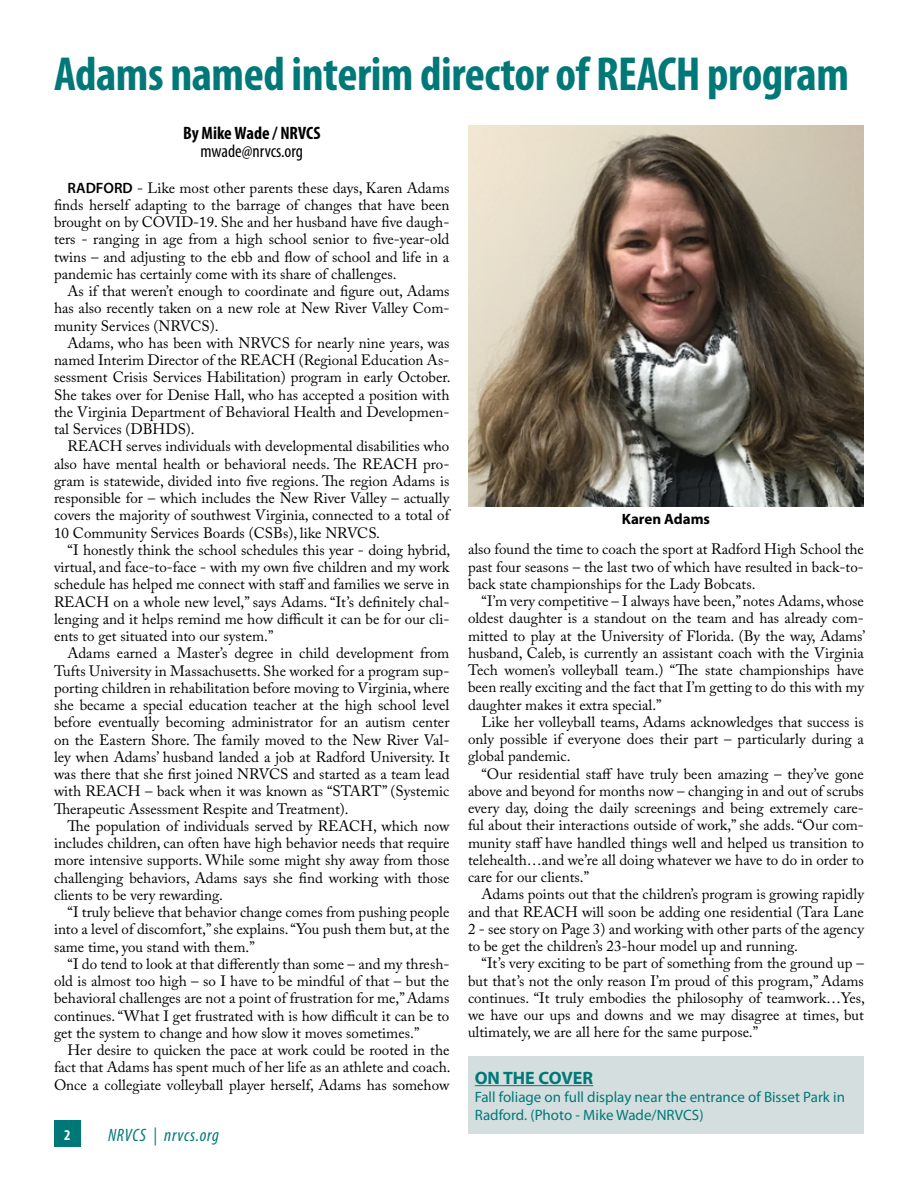
<style>
.page{position:relative;width:918px;height:1188px;background:#fff}
.page>*{position:absolute;margin:0;border:0;box-sizing:border-box;transform-origin:0 0}
.t1{font:700 condensed 48px "Myriad Pro";letter-spacing:-.01em;color:#007878}
.t2{font:700 condensed 18px "Myriad Pro";color:#000}
.t3{font:italic condensed 18px "Myriad Pro";letter-spacing:.04em;color:#007878}
.t4{font:condensed 18px "Myriad Pro";color:#000}
.t5{font:700 18px "Myriad Pro";color:#007878}
.t6{font:15px/17.2px "Adobe Caslon Pro";color:#000;text-align:justify}
.t7{font:15px/18px "Myriad Pro";color:#007878}
.t8{font:700 15px "Myriad Pro";color:#000}
.t9{font:700 condensed 15px "Myriad Pro";color:#fff}
.s1{font-family:"Myriad Pro";font-weight:600}
</style>
<div class="page">
<div style="left:54px;top:1120px;width:27px;height:28px;background:#007878"></div>
<div style="left:468px;top:1056px;width:396px;height:78px;background:#d5dedf"></div>
<hr style="left:475px;top:1085px;width:118px;height:1px;background:#007878">
<img style="left:468px;top:125px;width:396px;height:382px">
<h1 class="t1" style="left:54px;top:44px;width:796px">Adams named interim director of REACH program</h1>
<p class="t2" style="left:183px;top:122px;width:139px">By Mike Wade / NRVCS</p>
<p class="t4" style="left:201px;top:140px;width:104px">mwade@nrvcs.org</p>
<p class="t6" style="left:54px;top:179px;width:397px;text-indent:14px"><span class="s1">RADFORD</span> - Like most other parents these days, Karen Adams finds herself adapting to the barrage of changes that have been brought on by COVID-19. She and her husband have five daugh&shy;ters - ranging in age from a high school senior to five-year-old twins – and adjusting to the ebb and flow of school and life in a pandemic has certainly come with its share of challenges.</p>
<p class="t6" style="left:54px;top:282px;width:397px;text-indent:14px">As if that weren’t enough to coordinate and figure out, Adams has also recently taken on a new role at New River Valley Com&shy;munity Services (NRVCS).</p>
<p class="t6" style="left:54px;top:334px;width:398px;text-indent:14px">Adams, who has been with NRVCS for nearly nine years, was named Interim Director of the REACH (Regional Education As&shy;sessment Crisis Services Habilitation) program in early October.<br>She takes over for Denise Hall, who has accepted a position with the Virginia Department of Behavioral Health and Developmen&shy;tal Services (DBHDS).</p>
<p class="t6" style="left:54px;top:438px;width:397px;text-indent:14px">REACH serves individuals with developmental disabilities who also have mental health or behavioral needs. The REACH pro&shy;gram is statewide, divided into five regions. The region Adams is responsible for – which includes the New River Valley – actually covers the majority of southwest Virginia, connected to a total of 10 Community Services Boards (CSBs), like NRVCS.</p>
<p class="t6" style="left:54px;top:541px;width:398px;text-indent:14px">“I honestly think the school schedules this year - doing hybrid, virtual, and face-to-face - with my own five children and my work schedule has helped me connect with staff and families we serve in REACH on a whole new level,” says Adams. “It’s definitely chal&shy;lenging and it helps remind me how difficult it can be for our cli&shy;ents to get situated into our system.”</p>
<p class="t6" style="left:54px;top:645px;width:397px;text-indent:14px">Adams earned a Master’s degree in child development from Tufts University in Massachusetts. She worked for a program sup&shy;porting children in rehabilitation before moving to Virginia, where she became a special education teacher at the high school level before eventually becoming administrator for an autism center on the Eastern Shore. The family moved to the New River Val&shy;ley when Adams’ husband landed a job at Radford University. It was there that she first joined NRVCS and started as a team lead with REACH – back when it was known as “START” (Systemic Therapeutic Assessment Respite and Treatment).</p>
<p class="t6" style="left:54px;top:817px;width:397px;text-indent:14px">The population of individuals served by REACH, which now includes children, can often have high behavior needs that require more intensive supports. While some might shy away from those challenging behaviors, Adams says she find working with those clients to be very rewarding.</p>
<p class="t6" style="left:54px;top:903px;width:397px;text-indent:14px">“I truly believe that behavior change comes from pushing people into a level of discomfort,” she explains. “You push them but, at the same time, you stand with them.”</p>
<p class="t6" style="left:54px;top:955px;width:397px;text-indent:14px">“I do tend to look at that differently than some – and my thresh&shy;old is almost too high – so I have to be mindful of that – but the behavioral challenges are not a point of frustration for me,” Adams continues. “What I get frustrated with is how difficult it can be to get the system to change and how slow it moves sometimes.”</p>
<p class="t6" style="left:54px;top:1041px;width:398px;text-indent:14px">Her desire to quicken the pace at work could be rooted in the fact that Adams has spent much of her life as an athlete and coach.<br>Once a collegiate volleyball player herself, Adams has somehow</p>
<p class="t9" style="left:64px;top:1125px;width:8px">2</p>
<p class="t3" style="left:108px;top:1124px;width:112px">NRVCS | nrvcs.org</p>
<p class="t8" style="left:622px;top:509px;width:90px">Karen Adams</p>
<p class="t6" style="left:468px;top:540px;width:397px">also found the time to coach the sport at Radford High School the past four seasons – the last two of which have resulted in back-to&shy;back state championships for the Lady Bobcats.</p>
<p class="t6" style="left:468px;top:592px;width:399px;text-indent:14px">“I’m very competitive – I always have been,” notes Adams, whose oldest daughter is a standout on the team and has already com&shy;mitted to play at the University of Florida. (By the way, Adams’ husband, Caleb, is currently an assistant coach with the Virginia Tech women’s volleyball team.) “The state championships have been really exciting and the fact that I’m getting to do this with my daughter makes it extra special.”</p>
<p class="t6" style="left:468px;top:713px;width:397px;text-indent:14px">Like her volleyball teams, Adams acknowledges that success is only possible if everyone does their part – particularly during a global pandemic.</p>
<p class="t6" style="left:468px;top:765px;width:398px;text-indent:14px">“Our residential staff have truly been amazing – they’ve gone above and beyond for months now – changing in and out of scrubs every day, doing the daily screenings and being extremely care&shy;ful about their interactions outside of work,” she adds. “Our com&shy;munity staff have handled things well and helped us transition to telehealth…and we’re all doing whatever we have to do in order to care for our clients.”</p>
<p class="t6" style="left:468px;top:885px;width:398px;text-indent:14px">Adams points out that the children’s program is growing rapidly and that REACH will soon be adding one residential (Tara Lane 2 - see story on Page 3) and working with other parts of the agency to be get the children’s 23-hour model up and running.</p>
<p class="t6" style="left:468px;top:954px;width:399px;text-indent:14px">“It’s very exciting to be part of something from the ground up – but that’s not the only reason I’m proud of this program,” Adams continues. “It truly embodies the philosophy of teamwork…Yes, we have our ups and downs and we may disagree at times, but ultimately, we are all here for the same purpose.”</p>
<p class="t5" style="left:475px;top:1066px;width:120px">ON THE COVER</p>
<p class="t7" style="left:475px;top:1088px;width:372px">Fall foliage on full display near the entrance of Bisset Park in<br>Radford. (Photo - Mike Wade/NRVCS)</p>
</div>
